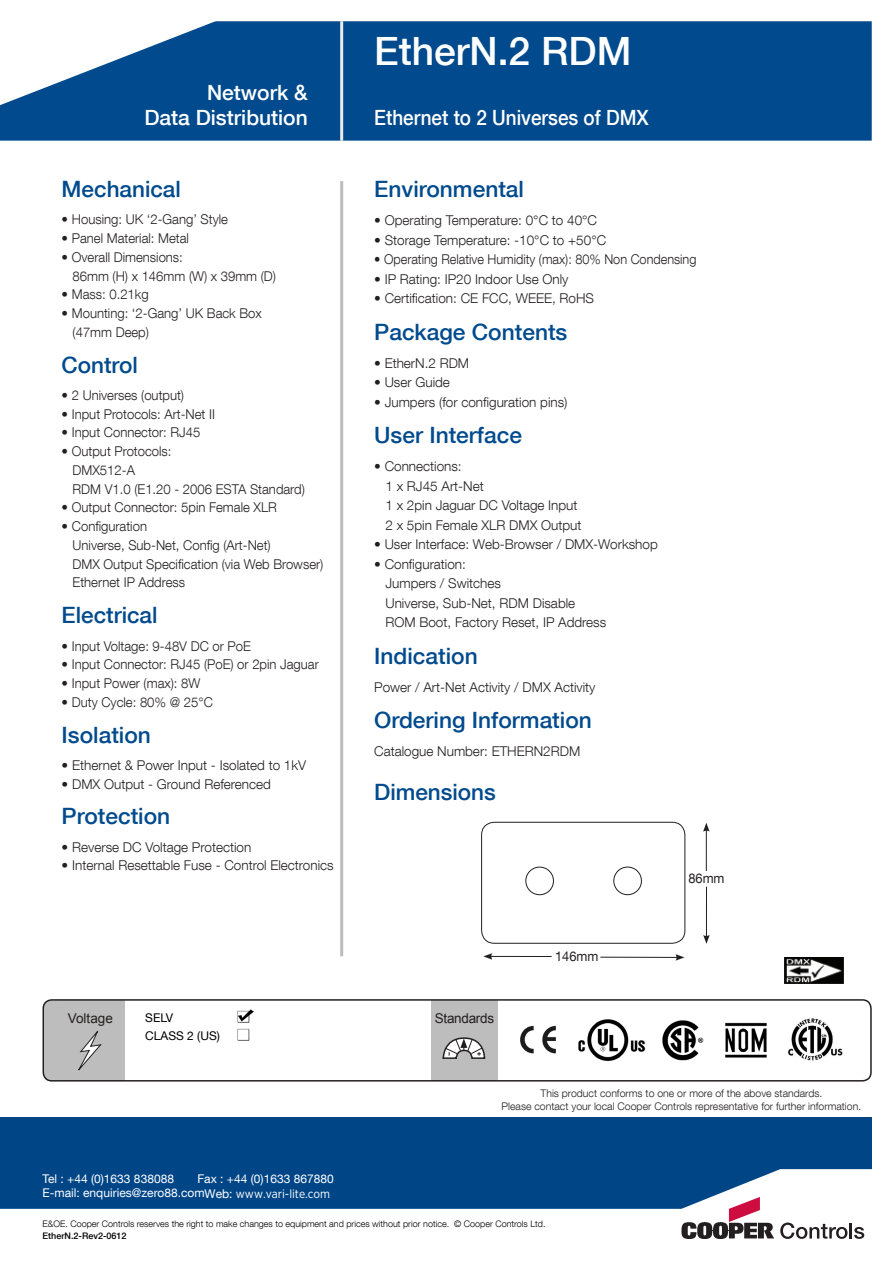
<style>
.page{position:relative;width:893px;height:1263px;background:#fff}
.page>*{position:absolute;margin:0;border:0;box-sizing:border-box;transform-origin:0 0}
.t1{font:500 39px "Helvetica Neue LT Com";color:#fff}
.t2{font:500 22.5px "Helvetica Neue LT Com";color:#004a8d}
.t3{font:500 21px "Helvetica Neue LT Com";color:#fff;scale:.9 1}
.t4{font:500 21px/25.2px "Helvetica Neue LT Com";color:#fff;text-align:right}
.t5{font:300 13.5px/18.8px "Helvetica Neue LT Com";color:#231f20}
.t6{font:300 13.5px "Helvetica Neue LT Com";color:#231f20;scale:.94 1}
.t7{font:13.5px "Arial";letter-spacing:-.02em;color:#231f20}
.t8{font:13.5px "Helvetica Neue LT Com";color:#231f20;scale:.95 1}
.t9{font:13.5px "Arial";color:#231f20}
.t10{font:12px "Helvetica Neue LT Com";color:#fff}
.t11{font:12px "Helvetica Neue LT Com";color:#000}
.t12{font:300 10.5px "Helvetica Neue LT Com";color:#231f20}
.t13{font:300 9px "Helvetica Neue LT Com";color:#000}
.t14{font:500 9px "Helvetica Neue LT Com";color:#000}
.s1{font-family:"Gotham Narrow"}
</style>
<div class="page">
<div style="left:0;top:1117px;width:872px;height:93px;background:#004687"></div>
<svg style="left:0;top:1169px;width:872px;height:68px"></svg>
<svg style="left:681px;top:1197px;width:93px;height:42px"></svg>
<svg style="left:780px;top:1222px;width:84px;height:17px"></svg>
<div style="left:0;top:21px;width:872px;height:120px;background:#004a8d"></div>
<hr style="left:340px;top:21px;width:3px;height:120px;background:#ececec">
<svg style="left:0;top:21px;width:252px;height:84px"></svg>
<div style="left:58px;top:1000px;width:66px;height:81px;background:#bcbdbc"></div>
<div style="left:43px;top:1000px;width:66px;height:81px;background:#bcbdbc;border-radius:9px"></div>
<div style="left:431px;top:1000px;width:66px;height:80px;background:#bcbdbc"></div>
<div style="left:43px;top:999px;width:829px;height:82px;border:2px solid #231f20;border-radius:9px"></div>
<svg style="left:442px;top:1037px;width:44px;height:22px"></svg>
<svg style="left:78px;top:1031px;width:24px;height:40px"></svg>
<img style="left:788px;top:1018px;width:55px;height:43px">
<img style="left:662px;top:1020px;width:41px;height:41px">
<img style="left:725px;top:1022px;width:42px;height:36px">
<img style="left:520px;top:1025px;width:36px;height:28px">
<img style="left:578px;top:1019px;width:68px;height:42px">
<hr style="left:340px;top:181px;width:3px;height:775px;background:#bcbdbc">
<img style="left:237px;top:1028px;width:13px;height:12px">
<img style="left:237px;top:1009px;width:16px;height:13px">
<div style="left:481px;top:822px;width:204px;height:122px;border:1px solid #231f20;border-radius:13px"></div>
<div style="left:525px;top:867px;width:29px;height:28px;border:1px solid #231f20;border-radius:50%"></div>
<div style="left:613px;top:867px;width:29px;height:28px;border:1px solid #231f20;border-radius:50%"></div>
<hr style="left:490px;top:956px;width:62px;height:1px;background:#231f20">
<svg style="left:483px;top:953px;width:9px;height:7px"></svg>
<hr style="left:706px;top:887px;width:1px;height:50px;background:#231f20">
<svg style="left:703px;top:935px;width:7px;height:9px"></svg>
<hr style="left:706px;top:829px;width:1px;height:42px;background:#231f20">
<svg style="left:703px;top:823px;width:7px;height:9px"></svg>
<hr style="left:600px;top:957px;width:78px;height:1px;background:#231f20">
<svg style="left:675px;top:954px;width:9px;height:7px"></svg>
<img style="left:784px;top:957px;width:59px;height:26px">
<p class="t4" style="left:144px;top:80px;width:165px">Network &amp;<br>Data Distribution</p>
<p class="t2" style="left:62px;top:176px;width:121px">Mechanical</p>
<p class="t5" style="left:62px;top:210px;width:168px">• Housing: UK ‘2-Gang’ Style</p>
<p class="t5" style="left:62px;top:229px;width:129px">• Panel Material: Metal</p>
<p class="t5" style="left:62px;top:247px;width:123px">• Overall Dimensions:</p>
<p class="t5" style="left:73px;top:266px;width:205px">86mm (H) x 146mm (W) x 39mm (D)</p>
<p class="t5" style="left:62px;top:285px;width:89px">• Mass: 0.21kg</p>
<p class="t5" style="left:73px;top:304px;width:191px;text-indent:-11px">• Mounting: ‘2-Gang’ UK Back Box (47mm Deep)</p>
<p class="t2" style="left:62px;top:351px;width:78px">Control</p>
<p class="t5" style="left:62px;top:385px;width:124px">• 2 Universes (output)</p>
<p class="t5" style="left:62px;top:404px;width:155px">• Input Protocols: Art-Net II</p>
<p class="t5" style="left:62px;top:423px;width:140px">• Input Connector: RJ45</p>
<p class="t5" style="left:62px;top:442px;width:111px">• Output Protocols:</p>
<p class="t5" style="left:73px;top:460px;width:64px">DMX512-A</p>
<p class="t5" style="left:73px;top:479px;width:234px">RDM V1.0 (E1.20 - 2006 ESTA Standard)</p>
<p class="t5" style="left:62px;top:498px;width:217px">• Output Connector: 5pin Female XLR</p>
<p class="t5" style="left:62px;top:517px;width:87px">• Configuration</p>
<p class="t5" style="left:73px;top:535px;width:200px">Universe, Sub-Net, Config (Art-Net)</p>
<p class="t5" style="left:73px;top:554px;width:252px">DMX Output Specification (via Web Browser)</p>
<p class="t5" style="left:73px;top:573px;width:114px">Ethernet IP Address</p>
<p class="t2" style="left:62px;top:602px;width:97px">Electrical</p>
<p class="t5" style="left:62px;top:636px;width:191px">• Input Voltage: 9-48V DC or PoE</p>
<p class="t5" style="left:62px;top:655px;width:259px">• Input Connector: RJ45 (PoE) or 2pin Jaguar</p>
<p class="t5" style="left:62px;top:673px;width:140px">• Input Power (max): 8W</p>
<p class="t5" style="left:62px;top:692px;width:153px">• Duty Cycle: 80% @ 25°C</p>
<p class="t2" style="left:62px;top:721px;width:91px">Isolation</p>
<p class="t5" style="left:62px;top:755px;width:246px">• Ethernet &amp; Power Input - Isolated to 1kV</p>
<p class="t5" style="left:62px;top:774px;width:211px">• DMX Output - Ground Referenced</p>
<p class="t2" style="left:62px;top:803px;width:110px">Protection</p>
<p class="t5" style="left:62px;top:837px;width:191px">• Reverse DC Voltage Protection</p>
<p class="t5" style="left:62px;top:856px;width:274px">• Internal Resettable Fuse - Control Electronics</p>
<p class="t1" style="left:374px;top:28px;width:259px">EtherN.2 RDM</p>
<p class="t3" style="left:374px;top:105px;width:306px">Ethernet to 2 Universes of DMX</p>
<p class="t2" style="left:374px;top:176px;width:151px">Environmental</p>
<p class="t5" style="left:374px;top:211px;width:224px">• Operating Temperature: 0°C to 40°C</p>
<p class="t5" style="left:374px;top:230px;width:234px">• Storage Temperature: -10°C to +50°C</p>
<p class="t6" style="left:374px;top:251px;width:344px">• Operating Relative Humidity (max): 80% Non Condensing</p>
<p class="t5" style="left:374px;top:269px;width:196px">• IP Rating: IP20 Indoor Use Only</p>
<p class="t5" style="left:374px;top:289px;width:221px">• Certification: CE FCC, WEEE, RoHS</p>
<p class="t2" style="left:374px;top:318px;width:195px">Package Contents</p>
<p class="t5" style="left:374px;top:353px;width:97px">• EtherN.2 RDM</p>
<p class="t5" style="left:374px;top:373px;width:77px">• User Guide</p>
<p class="t5" style="left:374px;top:392px;width:195px">• Jumpers (for configuration pins)</p>
<p class="t2" style="left:374px;top:422px;width:149px">User Interface</p>
<p class="t5" style="left:374px;top:457px;width:89px">• Connections:</p>
<p class="t5" style="left:385px;top:476px;width:100px">1 x RJ45 Art-Net</p>
<p class="t5" style="left:385px;top:496px;width:194px">1 x 2pin Jaguar DC Voltage Input</p>
<p class="t5" style="left:385px;top:515px;width:198px">2 x 5pin Female XLR DMX Output</p>
<p class="t5" style="left:374px;top:535px;width:285px">• User Interface: Web-Browser / DMX-Workshop</p>
<p class="t5" style="left:374px;top:554px;width:93px">• Configuration:</p>
<p class="t5" style="left:385px;top:574px;width:117px">Jumpers / Switches</p>
<p class="t5" style="left:385px;top:593px;width:191px">Universe, Sub-Net, RDM Disable</p>
<p class="t5" style="left:385px;top:613px;width:222px">ROM Boot, Factory Reset, IP Address</p>
<p class="t2" style="left:374px;top:642px;width:105px">Indication</p>
<p class="t5" style="left:374px;top:677px;width:223px">Power / Art-Net Activity / DMX Activity</p>
<p class="t2" style="left:374px;top:707px;width:219px">Ordering Information</p>
<p class="t5" style="left:374px;top:742px;width:208px">Catalogue Number: ETHERN2RDM</p>
<p class="t2" style="left:374px;top:779px;width:123px">Dimensions</p>
<p class="t8" style="left:555px;top:948px;width:47px">146mm</p>
<p class="t8" style="left:688px;top:870px;width:40px">86mm</p>
<p class="t9" style="left:68px;top:1010px;width:47px">Voltage</p>
<p class="t7" style="left:435px;top:1010px;width:61px">Standards</p>
<p class="t11" style="left:145px;top:1010px;width:30px">SELV</p>
<p class="t11" style="left:145px;top:1028px;width:76px">CLASS 2 (US)</p>
<p class="t12" style="left:540px;top:1087px;width:283px">This product conforms to one or more of the above standards.</p>
<p class="t12" style="left:502px;top:1099px;width:361px">Please contact your local Cooper Controls representative for further information.</p>
<p class="t10" style="left:43px;top:1171px;width:133px">Tel : +44 (0)1633 838088</p>
<p class="t10" style="left:197px;top:1171px;width:138px">Fax : +44 (0)1633 867880</p>
<p class="t10" style="left:43px;top:1186px;width:289px">E-mail: enquiries@zero88.comWeb: <span class="s1">www.vari-lite.com</span></p>
<p class="t13" style="left:43px;top:1218px;width:505px">E&amp;OE. Cooper Controls reserves the right to make changes to equipment and prices without prior notice. © Cooper Controls Ltd.</p>
<p class="t14" style="left:43px;top:1230px;width:86px">EtherN.2-Rev2-0612</p>
</div>
